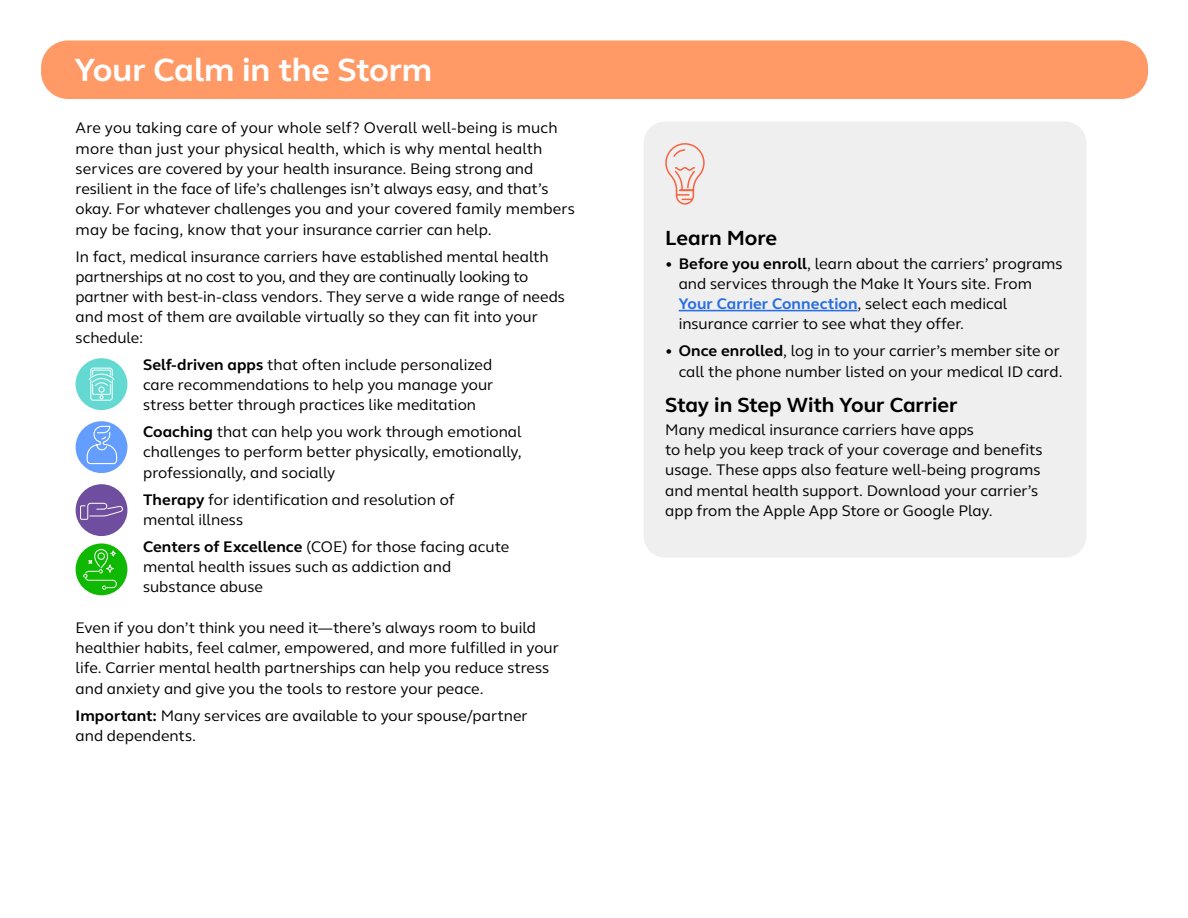
<style>
.page{position:relative;width:1188px;height:918px;background:#fff}
.page>*{position:absolute;margin:0;border:0;box-sizing:border-box;transform-origin:0 0}
.t1{font:700 33px "FS Thrive Elliot";letter-spacing:-.005em;color:#fff}
.t2{font:700 21px "FS Thrive Elliot";letter-spacing:-.005em;color:#000}
.t3{font:15.75px/20.2px "FS Thrive Elliot";color:#000}
.s1{font-weight:700}
.s2{font-weight:700;color:#276de2}
</style>
<div class="page">
<div style="left:644px;top:122px;width:442px;height:436px;background:#efefef;border-radius:22px"></div>
<hr style="left:679px;top:310px;width:178px;height:1px;background:#276de2">
<svg style="left:666px;top:143px;width:39px;height:62px"></svg>
<div style="left:76px;top:358px;width:51px;height:52px;background:#64d9d2;border-radius:50%"></div>
<svg style="left:88px;top:367px;width:27px;height:34px"></svg>
<div style="left:76px;top:421px;width:51px;height:52px;background:#639dfe;border-radius:50%"></div>
<svg style="left:86px;top:425px;width:32px;height:40px"></svg>
<div style="left:76px;top:484px;width:51px;height:52px;background:#6f4d9f;border-radius:50%"></div>
<svg style="left:80px;top:502px;width:43px;height:18px"></svg>
<div style="left:76px;top:543px;width:51px;height:52px;background:#0fb901;border-radius:50%"></div>
<svg style="left:83px;top:549px;width:34px;height:41px"></svg>
<div style="left:41px;top:40px;width:1107px;height:59px;background:#f96;border-radius:27px"></div>
<h1 class="t1" style="left:75px;top:49px;width:359px">Your Calm in the Storm</h1>
<p class="t3" style="left:76px;top:118px;width:501px">Are you taking care of your whole self? Overall well-being is much more than just your physical health, which is why mental health services are covered by your health insurance. Being strong and resilient in the face of life’s challenges isn’t always easy, and that’s okay. For whatever challenges you and your covered family members may be facing, know that your insurance carrier can help.</p>
<p class="t3" style="left:76px;top:246px;width:491px">In fact, medical insurance carriers have established mental health partnerships at no cost to you, and they are continually looking to partner with best-in-class vendors. They serve a wide range of needs and most of them are available virtually so they can fit into your schedule:</p>
<p class="t3" style="left:143px;top:354px;width:352px;text-align:justify"><span class="s1">Self-driven apps</span> that often include personalized care recommendations to help you manage your stress better through practices like meditation</p>
<p class="t3" style="left:143px;top:422px;width:380px;text-align:justify"><span class="s1">Coaching</span> that can help you work through emotional challenges to perform better physically, emotionally, professionally, and socially</p>
<p class="t3" style="left:143px;top:489px;width:313px"><span class="s1">Therapy</span> for identification and resolution of mental illness</p>
<p class="t3" style="left:143px;top:537px;width:368px"><span class="s1">Centers of Excellence</span> (COE) for those facing acute mental health issues such as addiction and substance abuse</p>
<p class="t3" style="left:76px;top:618px;width:485px">Even if you don’t think you need it—there’s always room to build healthier habits, feel calmer, empowered, and more fulfilled in your life. Carrier mental health partnerships can help you reduce stress and anxiety and give you the tools to restore your peace.</p>
<p class="t3" style="left:76px;top:705px;width:454px"><span class="s1">Important:</span> Many services are available to your spouse/partner and dependents.</p>
<h2 class="t2" style="left:665px;top:225px;width:113px">Learn More</h2>
<p class="t3" style="left:679px;top:253px;width:385px;text-indent:-13px"><span class="s1">• Before you enroll</span>, learn about the carriers’ programs and services through the Make It Yours site. From <span class="s2">Your Carrier Connection</span>, select each medical insurance carrier to see what they offer.</p>
<p class="t3" style="left:665px;top:341px;width:399px;text-align:right"><span class="s1">• Once enrolled</span>, log in to your carrier’s member site or call the phone number listed on your medical ID card.</p>
<h2 class="t2" style="left:665px;top:392px;width:294px">Stay in Step With Your Carrier</h2>
<p class="t3" style="left:665px;top:420px;width:379px">Many medical insurance carriers have apps<br>to help you keep track of your coverage and benefits usage. These apps also feature well-being programs and mental health support. Download your carrier’s app from the Apple App Store or Google Play.</p>
</div>
